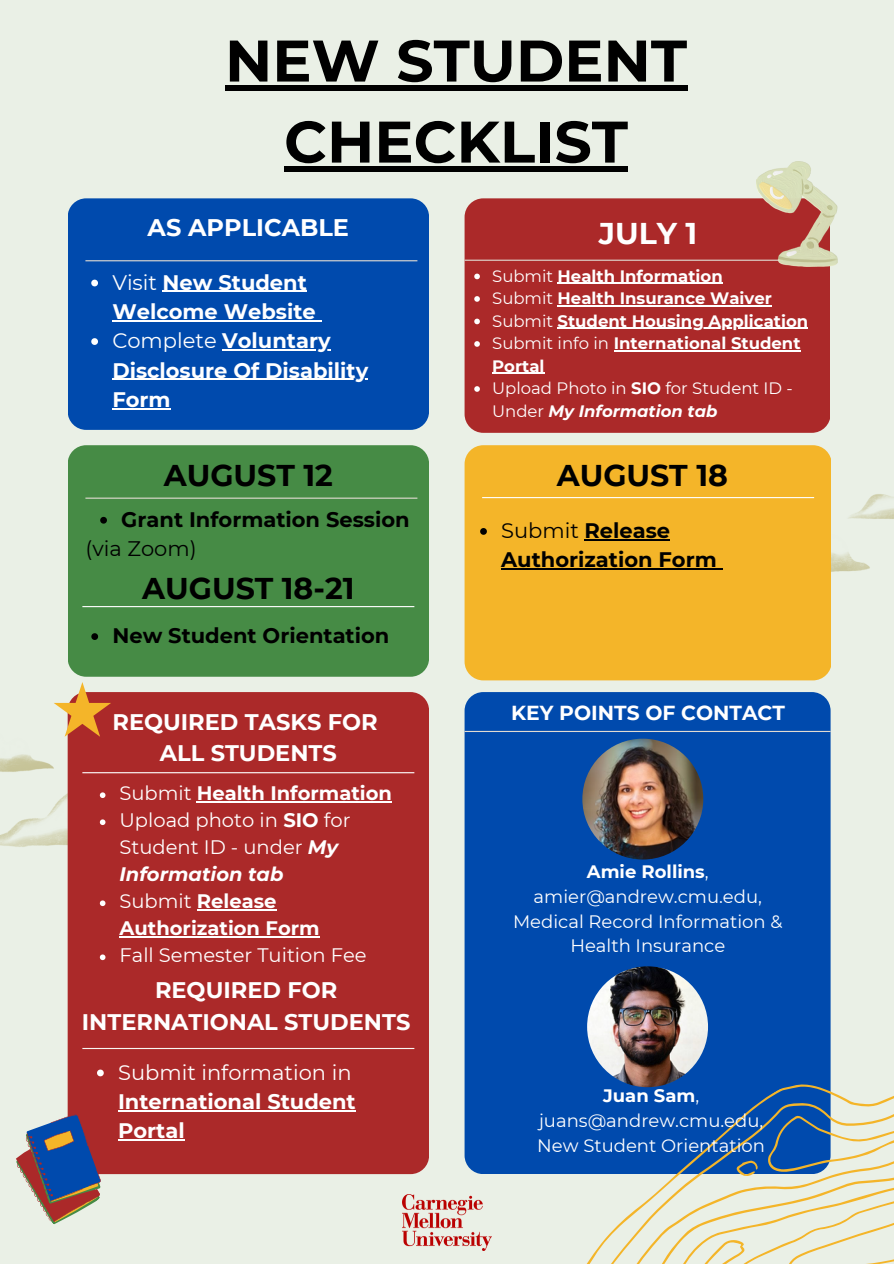
<style>
.page{position:relative;width:894px;height:1264px;background:#fff}
.page>*{position:absolute;margin:0;border:0;box-sizing:border-box;transform-origin:0 0}
.t1{font:700 58.5px/81px "Montserrat";color:#000;text-align:center}
.t2{font:700 30px "Montserrat";color:#000}
.t3{font:700 30px "Montserrat";color:#fff}
.t4{font:700 24px "Montserrat";color:#fff}
.t5{font:700 22.5px/31.5px "Montserrat";color:#fff;text-align:center}
.t6{font:700 21px/29.2px "Montserrat";color:#fff}
.t7{font:700 21px/29.2px "Montserrat";color:#000}
.t8{font:21px "Montserrat";color:#000}
.t9{font:700 20.25px "Montserrat";color:#fff}
.t10{font:19.5px/27px "Montserrat";color:#fff}
.t11{font:700 19.5px/27px "Montserrat";color:#fff}
.t12{font:18px/24.8px "Montserrat";color:#fff;text-align:center}
.t13{font:700 18px "Montserrat";color:#fff}
.t14{font:700 16.5px "Montserrat";color:#fff}
.t15{font:16.5px/22.5px "Montserrat";color:#fff}
.t16{font:italic 700 16.5px "Montserrat";color:#fff}
.s1{font-weight:400}
.s2{font-weight:700}
.s3{font-weight:700;font-style:italic}
.s4{font-weight:400;font-style:normal}
</style>
<div class="page">
<div style="left:0;top:0;width:893px;height:1263px;background:#eaf0e6"></div>
<div style="left:68px;top:198px;width:360px;height:232px;background:#004aad;border-radius:18px"></div>
<img style="left:0;top:736px;width:68px;height:112px">
<img style="left:829px;top:454px;width:64px;height:118px">
<div style="left:68px;top:445px;width:360px;height:231px;background:#468b45;border-radius:18px"></div>
<div style="left:464px;top:198px;width:365px;height:235px;background:#ab2929;border-radius:19px"></div>
<div style="left:464px;top:445px;width:367px;height:235px;background:#f4b529;border-radius:19px"></div>
<hr style="left:85px;top:260px;width:332px;height:1px;background:#e1dbd2">
<hr style="left:85px;top:497px;width:332px;height:1px;background:#e1dbd2">
<hr style="left:464px;top:260px;width:332px;height:1px;background:#e1dbd2">
<hr style="left:82px;top:606px;width:332px;height:1px;background:#fff">
<div style="left:68px;top:692px;width:361px;height:482px;background:#ab2929;border-radius:18px"></div>
<div style="left:464px;top:692px;width:366px;height:481px;background:#004aad;border-radius:19px"></div>
<hr style="left:482px;top:497px;width:331px;height:1px;background:#fff">
<hr style="left:464px;top:731px;width:366px;height:1px;background:#e1dbd2">
<svg style="left:506px;top:1011px;width:387px;height:252px"></svg>
<hr style="left:82px;top:772px;width:332px;height:1px;background:#fff">
<hr style="left:82px;top:1047px;width:332px;height:2px;background:#f9f6f2">
<img style="left:755px;top:161px;width:81px;height:106px">
<svg style="left:16px;top:1097px;width:113px;height:127px"></svg>
<img style="left:402px;top:1194px;width:89px;height:56px">
<svg style="left:54px;top:682px;width:57px;height:54px"></svg>
<img style="left:582px;top:738px;width:121px;height:121px;border-radius:50%">
<img style="left:587px;top:966px;width:120px;height:121px;border-radius:50%">
<div style="left:225px;top:85px;width:461px;height:6px;background:#000"></div>
<div style="left:284px;top:166px;width:343px;height:6px;background:#000"></div>
<svg style="left:91px;top:280px;width:7px;height:6px"></svg>
<hr style="left:162px;top:291px;width:145px;height:1px;background:#fff">
<hr style="left:112px;top:320px;width:204px;height:1px;background:#fff">
<svg style="left:91px;top:338px;width:7px;height:7px"></svg>
<hr style="left:222px;top:349px;width:108px;height:1px;background:#fff">
<hr style="left:112px;top:379px;width:256px;height:1px;background:#fff">
<hr style="left:112px;top:408px;width:58px;height:1px;background:#fff">
<svg style="left:474px;top:273px;width:5px;height:6px"></svg>
<hr style="left:557px;top:282px;width:165px;height:2px;background:#fff">
<svg style="left:474px;top:296px;width:5px;height:6px"></svg>
<hr style="left:557px;top:305px;width:214px;height:1px;background:#fff">
<svg style="left:474px;top:318px;width:5px;height:6px"></svg>
<hr style="left:557px;top:327px;width:251px;height:2px;background:#fff">
<svg style="left:474px;top:341px;width:5px;height:6px"></svg>
<hr style="left:613px;top:350px;width:187px;height:1px;background:#fff">
<hr style="left:492px;top:372px;width:52px;height:2px;background:#fff">
<svg style="left:474px;top:386px;width:5px;height:6px"></svg>
<svg style="left:100px;top:517px;width:7px;height:6px"></svg>
<svg style="left:91px;top:633px;width:7px;height:7px"></svg>
<svg style="left:480px;top:528px;width:6px;height:7px"></svg>
<hr style="left:584px;top:539px;width:86px;height:1px;background:#000">
<hr style="left:501px;top:568px;width:215px;height:1px;background:#000">
<svg style="left:100px;top:792px;width:5px;height:6px"></svg>
<hr style="left:197px;top:801px;width:195px;height:1px;background:#fff">
<svg style="left:100px;top:819px;width:5px;height:6px"></svg>
<svg style="left:100px;top:900px;width:5px;height:6px"></svg>
<hr style="left:197px;top:909px;width:79px;height:1px;background:#fff">
<hr style="left:119px;top:936px;width:201px;height:1px;background:#fff">
<svg style="left:100px;top:954px;width:5px;height:6px"></svg>
<svg style="left:97px;top:1069px;width:7px;height:7px"></svg>
<hr style="left:118px;top:1110px;width:238px;height:1px;background:#fff">
<hr style="left:118px;top:1139px;width:67px;height:1px;background:#fff">
<p class="t1" style="left:225px;top:20px;width:463px">NEW STUDENT<br>CHECKLIST</p>
<h2 class="t4" style="left:148px;top:213px;width:203px">AS APPLICABLE</h2>
<p class="t6" style="left:112px;top:267px;width:205px"><span class="s1">Visit</span> New Student<br>Welcome Website</p>
<p class="t6" style="left:112px;top:326px;width:220px"><span class="s1">Complete</span> Voluntary</p>
<h2 class="t6" style="left:112px;top:355px;width:257px">Disclosure Of Disability<br>Form</h2>
<p class="t2" style="left:164px;top:457px;width:170px">AUGUST 12</p>
<h3 class="t7" style="left:121px;top:505px;width:290px">Grant Information Session</h3>
<p class="t8" style="left:85px;top:536px;width:112px">(via Zoom)</p>
<p class="t2" style="left:142px;top:570px;width:214px">AUGUST 18-21</p>
<p class="t7" style="left:112px;top:621px;width:278px">New Student Orientation</p>
<p class="t5" style="left:112px;top:705px;width:267px">REQUIRED TASKS FOR<br>ALL STUDENTS</p>
<p class="t11" style="left:119px;top:779px;width:274px"><span class="s1">Submit</span> Health Information</p>
<p class="t10" style="left:119px;top:806px;width:232px">Upload photo in <span class="s2">SIO</span> for<br>Student ID - under <span class="s3">My<br>Information tab</span></p>
<p class="t11" style="left:119px;top:887px;width:202px"><span class="s1">Submit</span> Release<br>Authorization Form</p>
<p class="t10" style="left:119px;top:941px;width:248px">Fall Semester Tuition Fee</p>
<h2 class="t5" style="left:82px;top:974px;width:330px">REQUIRED FOR<br>INTERNATIONAL STUDENTS</h2>
<p class="t6" style="left:118px;top:1057px;width:239px"><span class="s1">Submit information in<br></span>International Student<br>Portal</p>
<p class="t3" style="left:598px;top:214px;width:100px">JULY 1</p>
<p class="t14" style="left:492px;top:265px;width:232px"><span class="s1">Submit</span> Health Information</p>
<p class="t14" style="left:492px;top:288px;width:281px"><span class="s1">Submit</span> Health Insurance Waiver</p>
<h2 class="t14" style="left:492px;top:310px;width:317px"><span class="s1">Submit</span> Student Housing Application</h2>
<p class="t14" style="left:492px;top:333px;width:310px"><span class="s1">Submit info in</span> International Student</p>
<p class="t15" style="left:492px;top:354px;width:302px"><span class="s2">Portal<br></span>Upload Photo in <span class="s2">SIO</span> for Student ID -</p>
<p class="t16" style="left:492px;top:400px;width:227px"><span class="s4">Under</span> My Information tab</p>
<p class="t2" style="left:556px;top:457px;width:173px">AUGUST 18</p>
<p class="t7" style="left:501px;top:516px;width:217px"><span class="s1">Submit</span> Release<br>Authorization Form</p>
<p class="t9" style="left:511px;top:700px;width:275px">KEY POINTS OF CONTACT</p>
<p class="t13" style="left:586px;top:860px;width:123px">Amie Rollins<span class="s1">,</span></p>
<h3 class="t12" style="left:533px;top:883px;width:230px">amier@andrew.cmu.edu,</h3>
<p class="t12" style="left:513px;top:908px;width:271px">Medical Record Information &amp;<br>Health Insurance</p>
<p class="t13" style="left:603px;top:1084px;width:98px">Juan Sam<span class="s1">,</span></p>
<p class="t12" style="left:539px;top:1108px;width:226px">juans@andrew.cmu.edu,</p>
<p class="t12" style="left:537px;top:1132px;width:229px">New Student Orientation</p>
</div>
